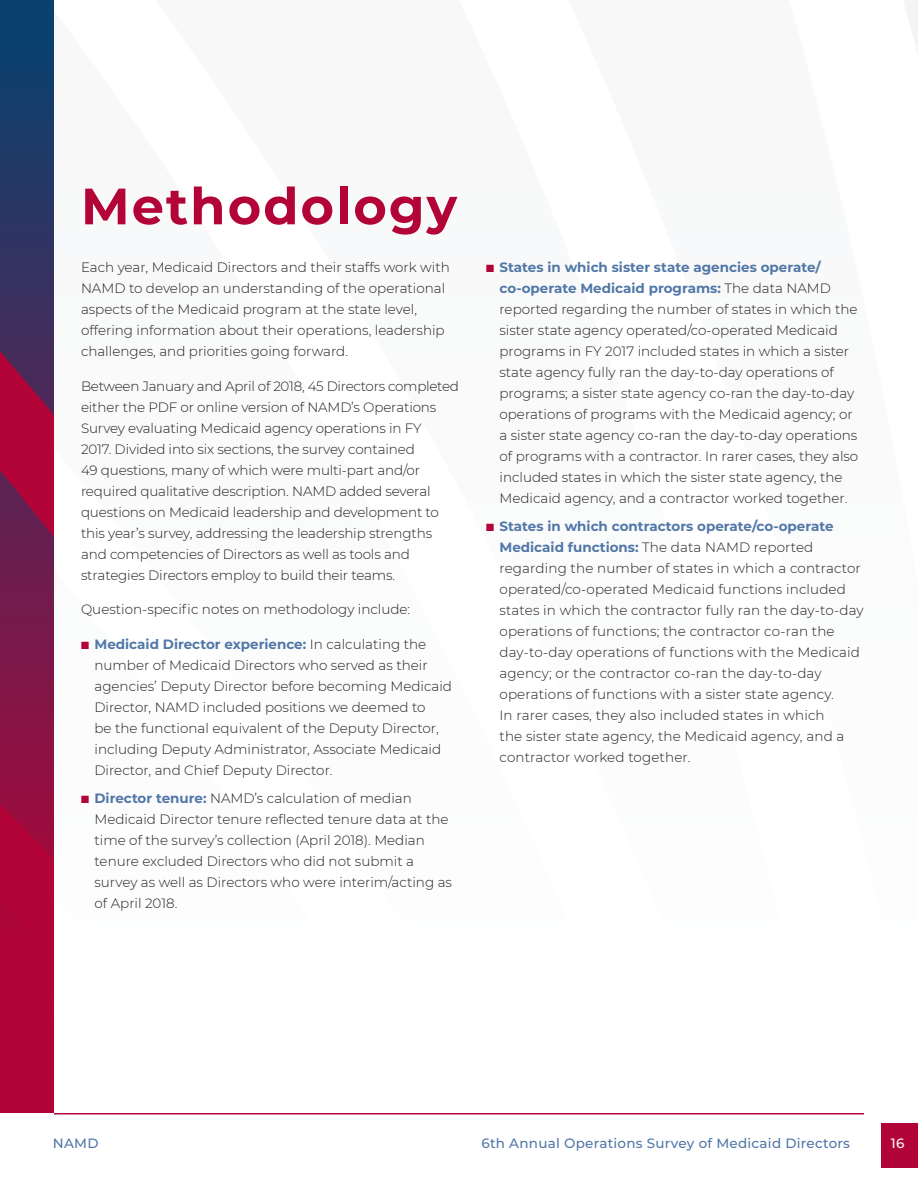
<style>
.page{position:relative;width:918px;height:1188px;background:#fff}
.page>*{position:absolute;margin:0;border:0;box-sizing:border-box;transform-origin:0 0}
.t1{font:700 51px "Montserrat";letter-spacing:.04em;color:#b30437}
.T{font:300 13.5px/21px "Montserrat";color:#231f20}
.t2{font:500 13.5px "Montserrat";letter-spacing:.02em;color:#5177a7}
.t3{font:500 13.5px "Montserrat";color:#fff}
.s1{color:#b30437}
.s2{font-weight:700;color:#5177a7}
</style>
<div class="page">
<div style="left:882px;top:1123px;width:36px;height:45px;background:#b30437"></div>
<hr style="left:54px;top:1113px;width:810px;height:1px;background:#b30437">
<svg style="left:0;top:0;width:54px;height:746px;background:#562555"></svg>
<svg style="left:0;top:746px;width:54px;height:367px;background:#ab0639"></svg>
<p class="t1" style="left:81px;top:169px;width:378px">Methodology</p>
<p class="T" style="left:81px;top:257px;width:370px">Each year, Medicaid Directors and their staffs work with NAMD to develop an understanding of the operational aspects of the Medicaid program at the state level, offering information about their operations, leadership challenges, and priorities going forward.</p>
<p class="T" style="left:81px;top:375px;width:380px">Between January and April of 2018, 45 Directors completed either the PDF or online version of NAMD’s Operations Survey evaluating Medicaid agency operations in FY<br>2017. Divided into six sections, the survey contained<br>49 questions, many of which were multi-part and/or required qualitative description. NAMD added several questions on Medicaid leadership and development to this year’s survey, addressing the leadership strengths and competencies of Directors as well as tools and strategies Directors employ to build their teams.</p>
<p class="T" style="left:81px;top:599px;width:331px">Question-specific notes on methodology include:</p>
<p class="T" style="left:94px;top:633px;width:359px;text-indent:-14px"><span class="s1">■</span> <span class="s2">Medicaid Director experience:</span> In calculating the number of Medicaid Directors who served as their agencies’ Deputy Director before becoming Medicaid Director, NAMD included positions we deemed to<br>be the functional equivalent of the Deputy Director, including Deputy Administrator, Associate Medicaid Director, and Chief Deputy Director.</p>
<p class="T" style="left:94px;top:787px;width:359px;text-indent:-14px"><span class="s1">■</span> <span class="s2">Director tenure:</span> NAMD’s calculation of median Medicaid Director tenure reflected tenure data at the time of the survey’s collection (April 2018). Median tenure excluded Directors who did not submit a survey as well as Directors who were interim/acting as of April 2018.</p>
<p class="T" style="left:500px;top:257px;width:360px;text-indent:-14px"><span class="s1">■</span> <span class="s2">States in which sister state agencies operate/ co-operate Medicaid programs:</span> The data NAMD reported regarding the number of states in which the sister state agency operated/co-operated Medicaid programs in FY 2017 included states in which a sister state agency fully ran the day-to-day operations of programs; a sister state agency co-ran the day-to-day operations of programs with the Medicaid agency; or a sister state agency co-ran the day-to-day operations of programs with a contractor. In rarer cases, they also included states in which the sister state agency, the Medicaid agency, and a contractor worked together.</p>
<p class="T" style="left:500px;top:515px;width:366px;text-indent:-14px"><span class="s1">■</span> <span class="s2">States in which contractors operate/co-operate Medicaid functions:</span> The data NAMD reported regarding the number of states in which a contractor operated/co-operated Medicaid functions included states in which the contractor fully ran the day-to-day operations of functions; the contractor co-ran the day-to-day operations of functions with the Medicaid agency; or the contractor co-ran the day-to-day operations of functions with a sister state agency.<br>In rarer cases, they also included states in which<br>the sister state agency, the Medicaid agency, and a contractor worked together.</p>
<p class="t2" style="left:53px;top:1134px;width:47px">NAMD</p>
<p class="t2" style="left:481px;top:1134px;width:370px">6th Annual Operations Survey of Medicaid Directors</p>
<p class="t3" style="left:891px;top:1134px;width:15px">16</p>
</div>
